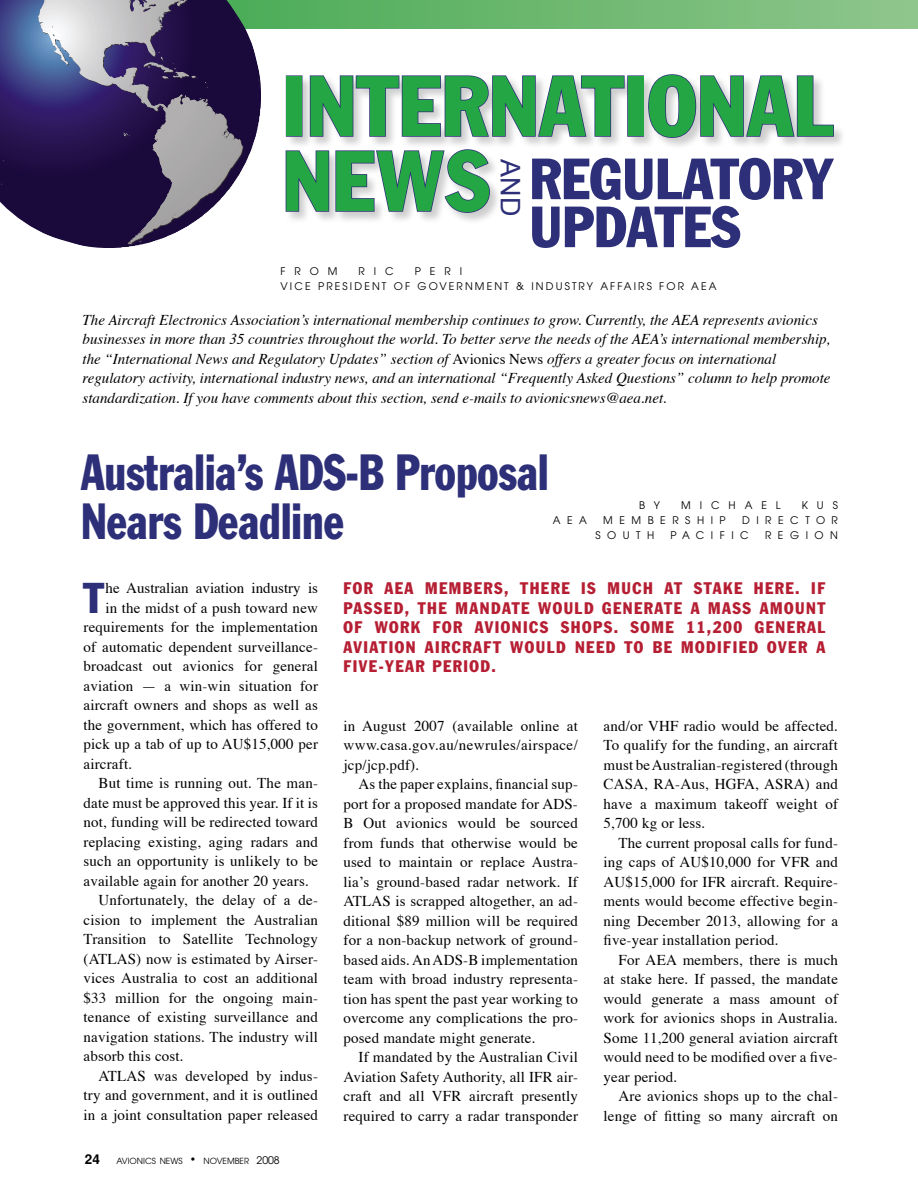
<style>
.page{position:relative;width:918px;height:1188px;background:#fff}
.page>*{position:absolute;margin:0;border:0;box-sizing:border-box;transform-origin:0 0}
.t1{font:condensed 84px/75px "Franklin Gothic";letter-spacing:.01em;color:#25a645}
.t2{font:condensed 57px/48px "Franklin Gothic";color:#2d2f78}
.t3{font:condensed 49.95px/49.5px "Franklin Gothic";color:#2d2f78;scale:.87 1}
.t4{font:condensed 42.45px "Franklin Gothic";color:#2d2f78}
.t5{font:27px "Arial";color:#2d2f78}
.t6{font:condensed 16.5px "Franklin Gothic";letter-spacing:.09em;color:#b61f33}
.t7{font:15px/19.5px "Times";letter-spacing:.015em;color:#000;text-align:justify}
.t8{font:italic 15px/19.5px "Times";color:#000}
.t9{font:10.5px "Avant Garde";letter-spacing:.62em;color:#000}
.t10{font:10.5px/15px "Avant Garde";letter-spacing:.2em;color:#000}
.t11{font:8.4px "Avant Garde";color:#000}
.s1{font-style:normal}
.s2{font-family:"Helvetica";font-weight:700;font-size:13.5px}
.s3{font-size:10.5px}
</style>
<div class="page">
<svg style="left:261px;top:0;width:657px;height:28px;background:#6fb973"></svg>
<div style="left:284px;top:73px;width:564px;height:153px;background:#000;opacity:.2"></div>
<div style="left:286px;top:75px;width:16px;height:62px;border:2px solid #2d2f78"></div>
<svg style="left:309px;top:75px;width:316px;height:63px"></svg>
<div style="left:627px;top:75px;width:17px;height:62px;border:2px solid #2d2f78"></div>
<svg style="left:647px;top:74px;width:188px;height:65px"></svg>
<svg style="left:285px;top:149px;width:206px;height:65px"></svg>
<svg style="left:0;top:0;width:261px;height:248px"></svg>
<svg style="left:10px;top:0;width:234px;height:245px;background:#4f4773"></svg>
<svg style="left:205px;top:82px;width:3px;height:7px"></svg>
<svg style="left:144px;top:52px;width:55px;height:28px;background:#332252"></svg>
<svg style="left:236px;top:17px;width:4px;height:5px"></svg>
<svg style="left:258px;top:79px;width:3px;height:9px"></svg>
<svg style="left:123px;top:95px;width:113px;height:153px;background:#797187"></svg>
<h1 class="t1" style="left:282px;top:68px;width:553px">INTERNATIONAL<br>NEWS</h1>
<h2 class="t2" style="left:530px;top:155px;width:306px">REGULATORY<br>UPDATES</h2>
<h3 class="t5" style="left:525px;top:158px;width:59px;rotate:90deg">AND</h3>
<p class="t9" style="left:280px;top:265px;width:59px">FROM</p>
<p class="t9" style="left:359px;top:265px;width:37px">RIC</p>
<p class="t10" style="left:281px;top:264px;width:259px;text-indent:134px">PERI<br>VICE PRESIDENT OF GOVERNM ENT &amp; IND</p>
<p class="t9" style="left:556px;top:280px;width:63px">UST RY AFFA</p>
<p class="t9" style="left:634px;top:280px;width:84px">IRS FOR AEA</p>
<p class="t8" style="left:82px;top:309px;width:750px">The Aircraft Electronics Association’s international membership continues to grow. Currently, the AEA represents avionics businesses in more than 35 countries throughout the world. To better serve the needs of the AEA’s international membership, the “International News and Regulatory Updates” section of <span class="s1">Avionics News</span> offers a greater focus on international regulatory activity, international industry news, and an international “Frequently Asked Questions” column to help promote standardization. If you have comments about this section, send e-mails to avionicsnews@aea.net.</p>
<h3 class="t3" style="left:81px;top:447px;width:539px">AUSTRALIA’S ADS-B PROPOSAL<br>NEARS DEADLINE</h3>
<p class="t9" style="left:639px;top:499px;width:23px">B Y</p>
<p class="t9" style="left:681px;top:499px;width:101px">MICHAEL</p>
<p class="t9" style="left:802px;top:499px;width:38px">KUS</p>
<p class="t9" style="left:553px;top:514px;width:36px">AEA</p>
<p class="t9" style="left:603px;top:514px;width:40px">MEMB</p>
<p class="t9" style="left:660px;top:514px;width:67px">ERSHIP</p>
<p class="t9" style="left:742px;top:514px;width:86px">D IRECTOR</p>
<p class="t9" style="left:595px;top:529px;width:13px">SOU</p>
<p class="t9" style="left:636px;top:529px;width:20px">T H</p>
<p class="t9" style="left:670px;top:529px;width:11px">PA</p>
<p class="t9" style="left:696px;top:529px;width:54px">CIF IC</p>
<p class="t9" style="left:765px;top:529px;width:74px">REGION</p>
<h3 class="t4" style="left:84px;top:572px;width:22px">T</h3>
<p class="t7" style="left:106px;top:577px;width:214px">he Australian aviation industry is</p>
<p class="t7" style="left:106px;top:597px;width:214px">in the midst of a push toward new</p>
<p class="t7" style="left:84px;top:616px;width:236px">requirements for the implementation</p>
<p class="t7" style="left:84px;top:636px;width:236px">of automatic dependent surveillance-</p>
<p class="t7" style="left:84px;top:655px;width:236px">broadcast out avionics for general</p>
<p class="t7" style="left:84px;top:675px;width:236px">aviation — a win-win situation for</p>
<p class="t7" style="left:84px;top:694px;width:236px">aircraft owners and shops as well as</p>
<p class="t7" style="left:84px;top:714px;width:236px">the government, which has offered to</p>
<p class="t7" style="left:84px;top:733px;width:236px">pick up a tab of up to AU$15,000 per</p>
<p class="t7" style="left:84px;top:753px;width:50px">aircraft.</p>
<p class="t7" style="left:99px;top:772px;width:221px">But time is running out. The man-</p>
<p class="t7" style="left:84px;top:792px;width:236px">date must be approved this year. If it is</p>
<p class="t7" style="left:84px;top:811px;width:236px">not, funding will be redirected toward</p>
<p class="t7" style="left:84px;top:831px;width:236px">replacing existing, aging radars and</p>
<p class="t7" style="left:84px;top:850px;width:236px">such an opportunity is unlikely to be</p>
<p class="t7" style="left:84px;top:870px;width:227px">available again for another 20 years.</p>
<p class="t7" style="left:99px;top:889px;width:221px">Unfortunately, the delay of a de-</p>
<p class="t7" style="left:84px;top:909px;width:236px">cision to implement the Australian</p>
<p class="t7" style="left:84px;top:928px;width:236px">Transition to Satellite Technology</p>
<p class="t7" style="left:84px;top:948px;width:236px">(ATLAS) now is estimated by Airser-</p>
<p class="t7" style="left:84px;top:967px;width:236px">vices Australia to cost an additional</p>
<p class="t7" style="left:84px;top:987px;width:236px">$33 million for the ongoing main-</p>
<p class="t7" style="left:84px;top:1006px;width:236px">tenance of existing surveillance and</p>
<p class="t7" style="left:84px;top:1026px;width:236px">navigation stations. The industry will</p>
<p class="t7" style="left:84px;top:1045px;width:102px">absorb this cost.</p>
<p class="t7" style="left:99px;top:1065px;width:221px">ATLAS was developed by indus-</p>
<p class="t7" style="left:84px;top:1084px;width:236px">try and government, and it is outlined</p>
<p class="t7" style="left:84px;top:1104px;width:236px">in a joint consultation paper released</p>
<p class="t11" style="left:85px;top:1156px;width:196px"><span class="s2">24</span> AVIONICS NEWS <span class="s3">•</span> NOVEMBER <span class="s3">2008</span></p>
<p class="t6" style="left:343px;top:578px;width:21px">FOR</p>
<p class="t6" style="left:385px;top:578px;width:90px">AEA MEMBERS</p>
<p class="t6" style="left:504px;top:578px;width:48px">, THERE</p>
<p class="t6" style="left:581px;top:578px;width:195px">IS MUCH AT STAKE HERE</p>
<p class="t6" style="left:795px;top:578px;width:28px">. IF</p>
<p class="t6" style="left:343px;top:598px;width:11px">PASSED</p>
<p class="t6" style="left:405px;top:598px;width:76px">, THE MANDATE</p>
<p class="t6" style="left:538px;top:598px;width:13px">WOULD</p>
<p class="t6" style="left:602px;top:598px;width:11px">GENERATE</p>
<p class="t6" style="left:691px;top:598px;width:43px">A MASS</p>
<p class="t6" style="left:760px;top:598px;width:36px">AMOUNT</p>
<p class="t6" style="left:343px;top:617px;width:11px">OF</p>
<p class="t6" style="left:375px;top:617px;width:13px">WOR</p>
<p class="t6" style="left:411px;top:617px;width:33px">K FOR</p>
<p class="t6" style="left:475px;top:617px;width:29px">AVIONI</p>
<p class="t6" style="left:529px;top:617px;width:64px">CS SHOPS</p>
<p class="t6" style="left:614px;top:617px;width:152px">. SOME 11,200 GENERAL</p>
<p class="t6" style="left:343px;top:637px;width:30px">AVIATION</p>
<p class="t6" style="left:425px;top:637px;width:49px">AIRCRAFT</p>
<p class="t6" style="left:510px;top:637px;width:13px">WOULD</p>
<p class="t6" style="left:575px;top:637px;width:11px">NEED</p>
<p class="t6" style="left:625px;top:637px;width:81px">TO BE MODIFIED</p>
<p class="t6" style="left:767px;top:637px;width:59px">OVER A</p>
<p class="t6" style="left:343px;top:656px;width:53px">FIVE-YEAR</p>
<p class="t6" style="left:433px;top:656px;width:11px">PERIOD</p>
<p class="t6" style="left:492px;top:656px;width:6px">.</p>
<p class="t7" style="left:344px;top:714px;width:236px">in August 2007 (available online at www.casa.gov.au/newrules/airspace/ jcp/jcp.pdf).</p>
<p class="t7" style="left:344px;top:773px;width:236px;text-indent:15px">As the paper explains, financial sup&shy;port for a proposed mandate for ADS-B Out avionics would be sourced from funds that otherwise would be used to maintain or replace Austra&shy;lia’s ground-based radar network. If ATLAS is scrapped altogether, an ad&shy;ditional $89 million will be required for a non-backup network of ground&shy;based aids. An ADS-B implementation team with broad industry representa&shy;tion has spent the past year working to overcome any complications the pro&shy;posed mandate might generate.</p>
<p class="t7" style="left:344px;top:1046px;width:236px;text-indent:15px">If mandated by the Australian Civil Aviation Safety Authority, all IFR air&shy;craft and all VFR aircraft presently required to carry a radar transponder</p>
<p class="t7" style="left:603px;top:714px;width:236px">and/or VHF radio would be affected.<br>To qualify for the funding, an aircraft must be Australian-registered (through CASA, RA-Aus, HGFA, ASRA) and have a maximum takeoff weight of 5,700 kg or less.</p>
<p class="t7" style="left:603px;top:831px;width:236px;text-indent:15px">The current proposal calls for fund&shy;ing caps of AU$10,000 for VFR and AU$15,000 for IFR aircraft. Require&shy;ments would become effective begin&shy;ning December 2013, allowing for a five-year installation period.</p>
<p class="t7" style="left:603px;top:948px;width:236px;text-indent:15px">For AEA members, there is much at stake here. If passed, the mandate would generate a mass amount of work for avionics shops in Australia.<br>Some 11,200 general aviation aircraft would need to be modified over a five&shy;year period.</p>
<p class="t7" style="left:603px;top:1085px;width:236px;text-align:right">Are avionics shops up to the chal&shy;lenge of fitting so many aircraft on</p>
</div>
